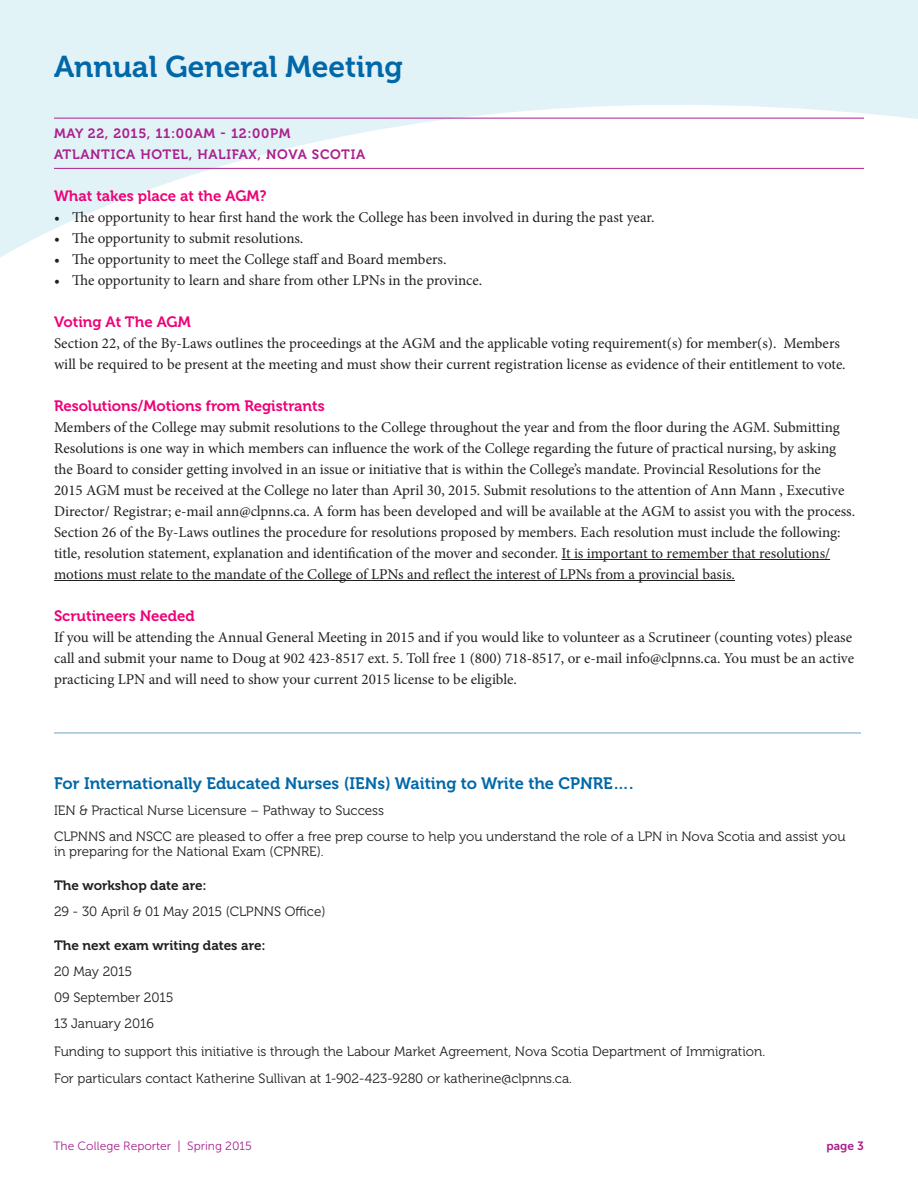
<style>
.page{position:relative;width:918px;height:1188px;background:#fff}
.page>*{position:absolute;margin:0;border:0;box-sizing:border-box;transform-origin:0 0}
.Head_1{font:30px "Museo 700";color:#0068a9}
.Head_2{font:16.5px "Museo 700";color:#0068a9}
.Body_text_1{font:15px/21px "Minion Pro";letter-spacing:-.005em;color:#231f20}
.Hanging_indent{font:15px "Minion Pro";letter-spacing:-.005em;color:#231f20}
.Head_2-2{font:15px "Museo 700";color:#ed0277}
.Head_1-2{font:13.5px/15px "Museo 300";color:#231f20}
.Body_text_1-2{font:13.5px "Museo 300";color:#231f20}
.Head_Byline{font:13.5px/21px "Museo 700";letter-spacing:.05em;color:#ab208e}
.Head_1-3{font:13.5px "Museo 700";color:#231f20}
.t1{font:12px "Museo Sans 300";color:#ab208e}
.t2{font:12px "Museo Sans 700";color:#ab208e}
</style>
<div class="page">
<svg style="left:0;top:0;width:918px;height:258px;fill:#e2f3f8"></svg>
<hr style="left:54px;top:118px;width:810px;height:1px;background:#ab208e">
<hr style="left:54px;top:168px;width:810px;height:1px;background:#ab208e">
<hr style="left:562px;top:559px;width:268px;height:1px;background:#231f20">
<hr style="left:54px;top:580px;width:681px;height:1px;background:#231f20">
<hr style="left:54px;top:733px;width:807px;height:1px;background:#0068a9">
<p class="Head_1" style="left:54px;top:49px;width:350px">Annual General Meeting</p>
<p class="Head_Byline" style="left:54px;top:123px;width:313px">MAY 22, 2015, 11:00AM - 12:00PM<br>ATLANTICA HOTEL, HALIFAX, NOVA SCOTIA</p>
<p class="Head_2-2" style="left:54px;top:187px;width:214px">What takes place at the AGM?</p>
<p class="Hanging_indent" style="left:54px;top:207px;width:602px">• The opportunity to hear first hand the work the College has been involved in during the past year.</p>
<p class="Hanging_indent" style="left:54px;top:228px;width:251px">• The opportunity to submit resolutions.</p>
<p class="Hanging_indent" style="left:54px;top:249px;width:394px">• The opportunity to meet the College staff and Board members.</p>
<p class="Hanging_indent" style="left:54px;top:270px;width:430px">• The opportunity to learn and share from other LPNs in the province.</p>
<p class="Head_2-2" style="left:54px;top:313px;width:138px">Voting At The AGM</p>
<p class="Body_text_1" style="left:54px;top:333px;width:793px">Section 22, of the By-Laws outlines the proceedings at the AGM and the applicable voting requirement(s) for member(s). Members will be required to be present at the meeting and must show their current registration license as evidence of their entitlement to vote.</p>
<p class="Head_2-2" style="left:54px;top:397px;width:272px">Resolutions/Motions from Registrants</p>
<p class="Body_text_1" style="left:54px;top:417px;width:803px">Members of the College may submit resolutions to the College throughout the year and from the floor during the AGM. Submitting Resolutions is one way in which members can influence the work of the College regarding the future of practical nursing, by asking the Board to consider getting involved in an issue or initiative that is within the College’s mandate. Provincial Resolutions for the<br>2015 AGM must be received at the College no later than April 30, 2015. Submit resolutions to the attention of Ann Mann , Executive Director/ Registrar; e-mail ann@clpnns.ca. A form has been developed and will be available at the AGM to assist you with the process.<br>Section 26 of the By-Laws outlines the procedure for resolutions proposed by members. Each resolution must include the following: title, resolution statement, explanation and identification of the mover and seconder. It is important to remember that resolutions/ motions must relate to the mandate of the College of LPNs and reflect the interest of LPNs from a provincial basis.</p>
<p class="Head_2-2" style="left:54px;top:607px;width:142px">Scrutineers Needed</p>
<p class="Body_text_1" style="left:54px;top:627px;width:802px">If you will be attending the Annual General Meeting in 2015 and if you would like to volunteer as a Scrutineer (counting votes) please call and submit your name to Doug at 902 423-8517 ext. 5. Toll free 1 (800) 718-8517, or e-mail info@clpnns.ca. You must be an active practicing LPN and will need to show your current 2015 license to be eligible.</p>
<p class="Head_2" style="left:54px;top:774px;width:581px">For Internationally Educated Nurses (IENs) Waiting to Write the CPNRE….</p>
<p class="Head_1-2" style="left:54px;top:803px;width:332px">IEN &amp; Practical Nurse Licensure – Pathway to Success</p>
<p class="Head_1-2" style="left:54px;top:829px;width:793px">CLPNNS and NSCC are pleased to offer a free prep course to help you understand the role of a LPN in Nova Scotia and assist you in preparing for the National Exam (CPNRE).</p>
<p class="Head_1-3" style="left:54px;top:878px;width:154px">The workshop date are:</p>
<p class="Head_1-2" style="left:54px;top:904px;width:273px">29 - 30 April &amp; 01 May 2015 (CLPNNS Office)</p>
<p class="Head_1-3" style="left:54px;top:938px;width:213px">The next exam writing dates are:</p>
<p class="Head_1-2" style="left:54px;top:964px;width:80px">20 May 2015</p>
<p class="Head_1-2" style="left:54px;top:990px;width:121px">09 September 2015</p>
<p class="Head_1-2" style="left:54px;top:1016px;width:101px">13 January 2016</p>
<p class="Head_1-2" style="left:54px;top:1044px;width:713px">Funding to support this initiative is through the Labour Market Agreement, Nova Scotia Department of Immigration.</p>
<p class="Body_text_1-2" style="left:54px;top:1071px;width:520px">For particulars contact Katherine Sullivan at 1-902-423-9280 or katherine@clpnns.ca.</p>
<p class="t1" style="left:54px;top:1140px;width:200px">The College Reporter | Spring 2015</p>
<p class="t2" style="left:827px;top:1139px;width:39px">page 3</p>
</div>
